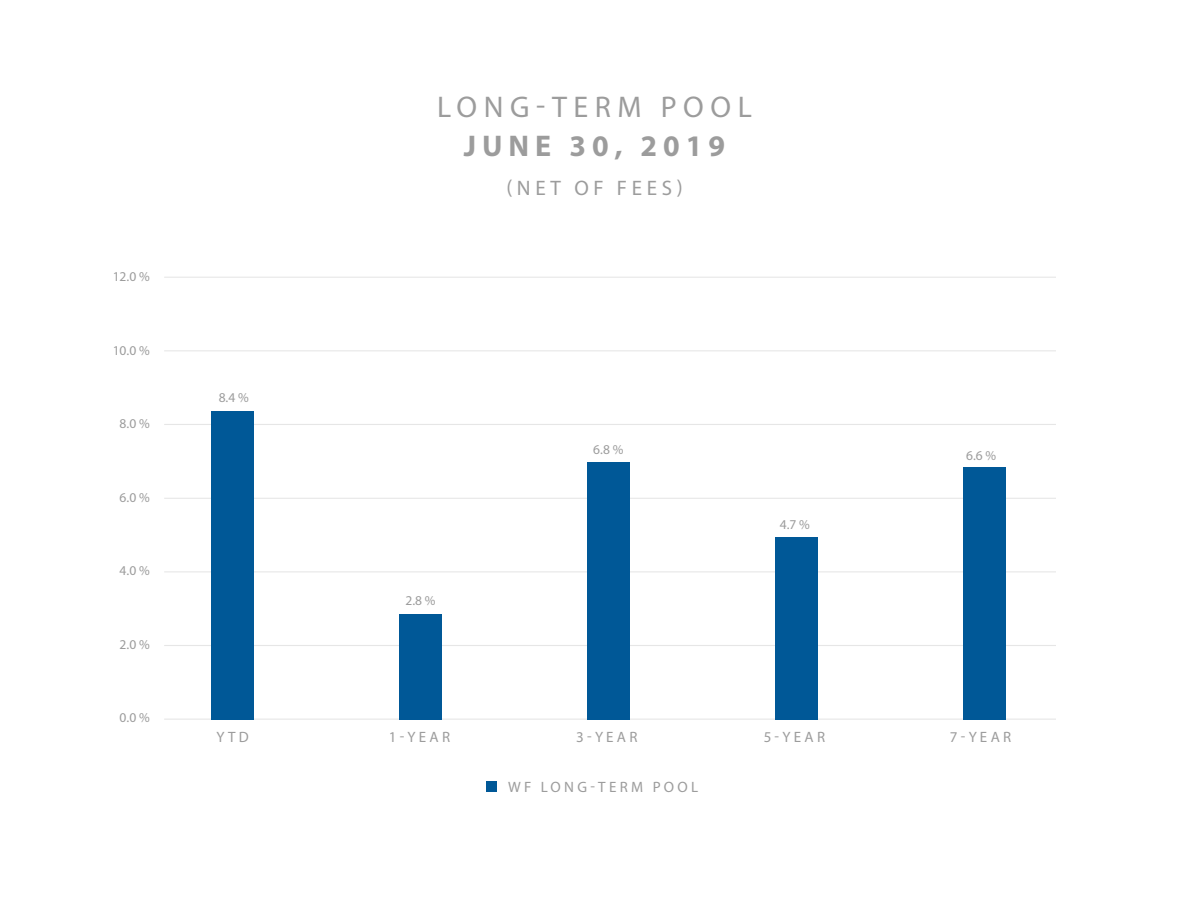
<style>
.page{position:relative;width:1188px;height:918px;background:#fff}
.page>*{position:absolute;margin:0;border:0;box-sizing:border-box;transform-origin:0 0}
.t1{font:30px "Myriad Pro";letter-spacing:.22em;color:#9c9c9c}
.t2{font:700 30px "Myriad Pro";letter-spacing:.2em;color:#9c9c9c}
.t3{font:21px "Myriad Pro";letter-spacing:.22em;color:#9c9c9c}
.t4{font:15px "Myriad Pro";letter-spacing:.22em;color:#9c9c9c}
.t5{font:13.5px "Myriad Pro";color:#9c9c9c}
</style>
<div class="page">
<hr style="left:164px;top:277px;width:892px;height:1px;background:#9c9c9c">
<hr style="left:164px;top:350px;width:892px;height:1px;background:#9c9c9c">
<hr style="left:164px;top:424px;width:892px;height:1px;background:#9c9c9c">
<hr style="left:164px;top:498px;width:892px;height:1px;background:#9c9c9c">
<hr style="left:164px;top:571px;width:892px;height:1px;background:#9c9c9c">
<hr style="left:164px;top:645px;width:892px;height:1px;background:#9c9c9c">
<hr style="left:164px;top:719px;width:892px;height:1px;background:#9c9c9c">
<div style="left:486px;top:781px;width:11px;height:11px;background:#005897"></div>
<div style="left:212px;top:411px;width:42px;height:309px;background:#005897"></div>
<div style="left:400px;top:615px;width:42px;height:105px;background:#005897"></div>
<div style="left:588px;top:462px;width:42px;height:258px;background:#005897"></div>
<div style="left:775px;top:537px;width:43px;height:183px;background:#005897"></div>
<div style="left:963px;top:468px;width:42px;height:252px;background:#005897"></div>
<p class="t5" style="left:113px;top:268px;width:39px">12.0 %</p>
<p class="t5" style="left:113px;top:342px;width:39px">10.0 %</p>
<p class="t5" style="left:120px;top:415px;width:32px">8.0 %</p>
<p class="t5" style="left:120px;top:489px;width:32px">6.0 %</p>
<p class="t5" style="left:120px;top:562px;width:32px">4.0 %</p>
<p class="t5" style="left:120px;top:636px;width:32px">2.0 %</p>
<p class="t5" style="left:120px;top:709px;width:32px">0.0 %</p>
<p class="t5" style="left:219px;top:389px;width:32px">8.4 %</p>
<p class="t1" style="left:437px;top:88px;width:316px">LONG-TERM POOL</p>
<p class="t2" style="left:464px;top:126px;width:263px">JUNE 30, 2019</p>
<p class="t3" style="left:506px;top:175px;width:178px">(NET OF FEES)</p>
<p class="t5" style="left:405px;top:592px;width:32px">2.8 %</p>
<p class="t5" style="left:593px;top:442px;width:32px">6.8 %</p>
<p class="t5" style="left:780px;top:516px;width:32px">4.7 %</p>
<p class="t5" style="left:966px;top:448px;width:32px">6.6 %</p>
<p class="t4" style="left:217px;top:728px;width:34px">YTD</p>
<p class="t4" style="left:389px;top:728px;width:63px">1-YEAR</p>
<p class="t4" style="left:576px;top:728px;width:63px">3-YEAR</p>
<p class="t4" style="left:764px;top:728px;width:63px">5-YEAR</p>
<p class="t4" style="left:950px;top:728px;width:63px">7-YEAR</p>
<p class="t4" style="left:508px;top:777px;width:192px">WF LONG-TERM POOL</p>
</div>
